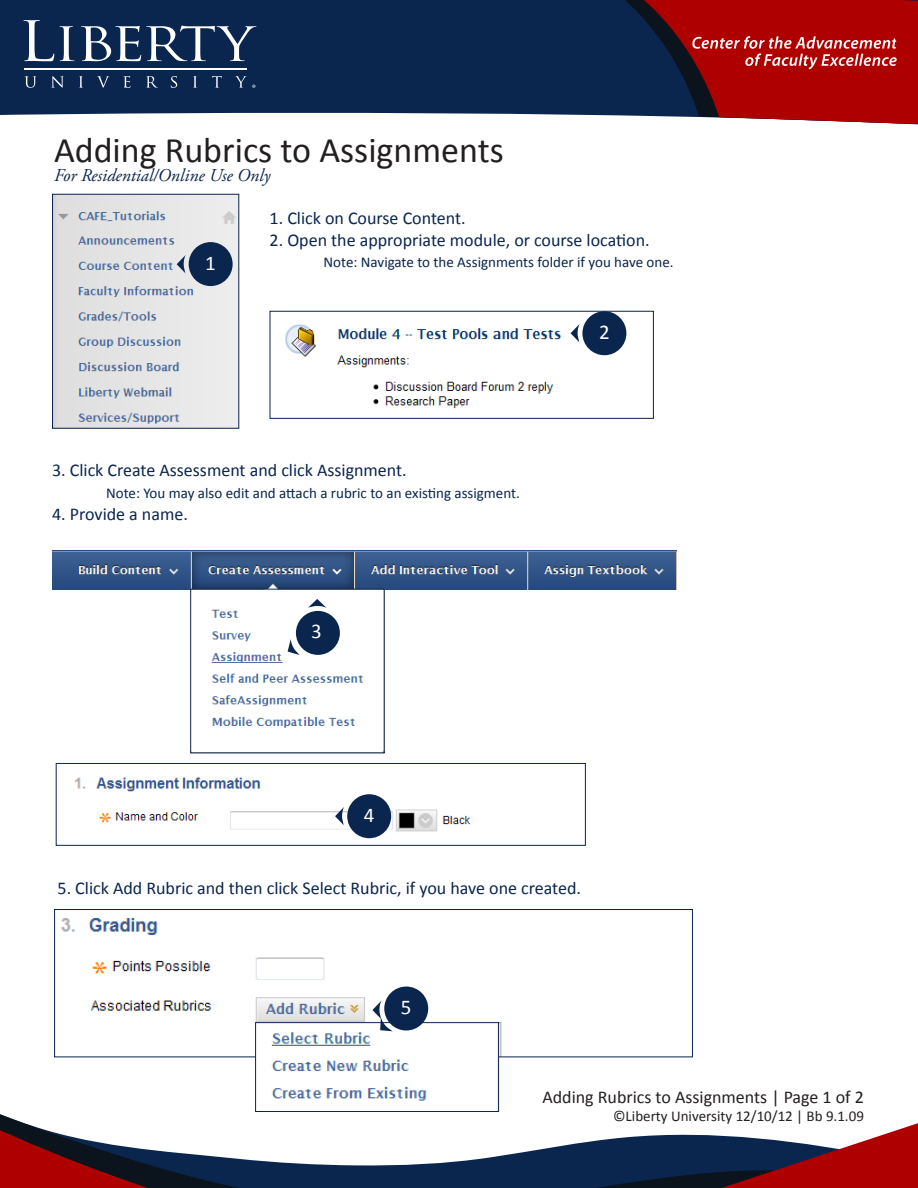
<style>
.page{position:relative;width:918px;height:1188px;background:#fff}
.page>*{position:absolute;margin:0;border:0;box-sizing:border-box;transform-origin:0 0}
.t1{font:36px "Calibri";color:#231f20}
.t2{font:21px "Calibri";color:#fff}
.t3{font:18px "Calibri";color:#0a254e}
.t4{font:18px "Calibri";color:#231f20}
.t5{font:italic 18px "Adobe Garamond Pro";color:#0a254e}
.t6{font:15px "Calibri";color:#0a254e}
.t7{font:15px "Calibri";color:#231f20}
</style>
<div class="page">
<img style="left:74px;top:777px;width:397px;height:62px">
<div style="left:56px;top:763px;width:530px;height:83px;border:1px solid #0a254e"></div>
<img style="left:54px;top:196px;width:183px;height:231px">
<div style="left:52px;top:194px;width:187px;height:235px;border:1px solid #0a254e"></div>
<img style="left:285px;top:313px;width:342px;height:96px">
<div style="left:270px;top:311px;width:384px;height:108px;border:1px solid #0a254e"></div>
<img style="left:52px;top:550px;width:624px;height:39px">
<img style="left:211px;top:609px;width:153px;height:119px">
<div style="left:190px;top:589px;width:195px;height:164px;border:1px solid #0a254e"></div>
<svg style="left:0;top:0;width:918px;height:125px;background:#253d61"></svg>
<svg style="left:212px;top:76px;width:10px;height:12px"></svg>
<svg style="left:193px;top:76px;width:4px;height:12px"></svg>
<svg style="left:171px;top:76px;width:6px;height:12px"></svg>
<svg style="left:146px;top:76px;width:12px;height:12px"></svg>
<svg style="left:123px;top:76px;width:8px;height:12px"></svg>
<svg style="left:97px;top:76px;width:12px;height:12px"></svg>
<svg style="left:79px;top:76px;width:4px;height:12px"></svg>
<svg style="left:51px;top:76px;width:13px;height:12px"></svg>
<svg style="left:25px;top:76px;width:11px;height:12px"></svg>
<svg style="left:81px;top:26px;width:175px;height:35px"></svg>
<svg style="left:23px;top:20px;width:51px;height:41px"></svg>
<hr style="left:24px;top:68px;width:223px;height:1px;background:#fff">
<svg style="left:235px;top:76px;width:20px;height:12px"></svg>
<svg style="left:0;top:1099px;width:721px;height:89px"></svg>
<svg style="left:609px;top:0;width:309px;height:124px;background:#8c1b23"></svg>
<svg style="left:721px;top:1123px;width:197px;height:65px"></svg>
<div style="left:347px;top:794px;width:44px;height:44px;background:#0a254e;border-radius:50%"></div>
<svg style="left:335px;top:807px;width:9px;height:19px"></svg>
<div style="left:296px;top:611px;width:44px;height:44px;background:#0a254e;border-radius:50%"></div>
<svg style="left:308px;top:599px;width:19px;height:9px"></svg>
<svg style="left:288px;top:639px;width:12px;height:16px"></svg>
<div style="left:582px;top:311px;width:44px;height:44px;background:#0a254e;border-radius:50%"></div>
<svg style="left:571px;top:324px;width:9px;height:19px"></svg>
<div style="left:189px;top:242px;width:44px;height:44px;background:#0a254e;border-radius:50%"></div>
<svg style="left:177px;top:255px;width:9px;height:19px"></svg>
<img style="left:60px;top:918px;width:442px;height:137px">
<div style="left:54px;top:909px;width:639px;height:148px;border:1px solid #0a254e"></div>
<img style="left:257px;top:1024px;width:240px;height:86px">
<div style="left:255px;top:1022px;width:244px;height:90px;border:1px solid #0a254e"></div>
<div style="left:384px;top:987px;width:44px;height:44px;background:#0a254e;border-radius:50%"></div>
<svg style="left:372px;top:1001px;width:21px;height:30px"></svg>
<p class="t1" style="left:54px;top:128px;width:451px">Adding Rubrics to Assignments</p>
<p class="t5" style="left:54px;top:165px;width:218px">For Residential/Online Use Only</p>
<p class="t2" style="left:205px;top:249px;width:12px">1</p>
<p class="t3" style="left:270px;top:207px;width:198px">1. Click on Course Content.</p>
<p class="t3" style="left:270px;top:228px;width:382px">2. Open the appropriate module, or course location.</p>
<p class="t6" style="left:324px;top:253px;width:352px">Note: Navigate to the Assignments folder if you have one.</p>
<p class="t2" style="left:599px;top:318px;width:12px">2</p>
<p class="t3" style="left:52px;top:459px;width:356px">3. Click Create Assessment and click Assignment.</p>
<p class="t6" style="left:106px;top:484px;width:415px">Note: You may also edit and attach a rubric to an existing assigment.</p>
<p class="t3" style="left:52px;top:502px;width:137px">4. Provide a name.</p>
<p class="t2" style="left:311px;top:618px;width:12px">3</p>
<p class="t2" style="left:364px;top:801px;width:12px">4</p>
<p class="t3" style="left:58px;top:877px;width:525px">5. Click Add Rubric and then click Select Rubric, if you have one created.</p>
<p class="t2" style="left:401px;top:994px;width:12px">5</p>
<p class="t4" style="left:542px;top:1086px;width:323px">Adding Rubrics to Assignments | Page 1 of 2</p>
<p class="t7" style="left:613px;top:1107px;width:252px">©Liberty University 12/10/12 | Bb 9.1.09</p>
</div>
